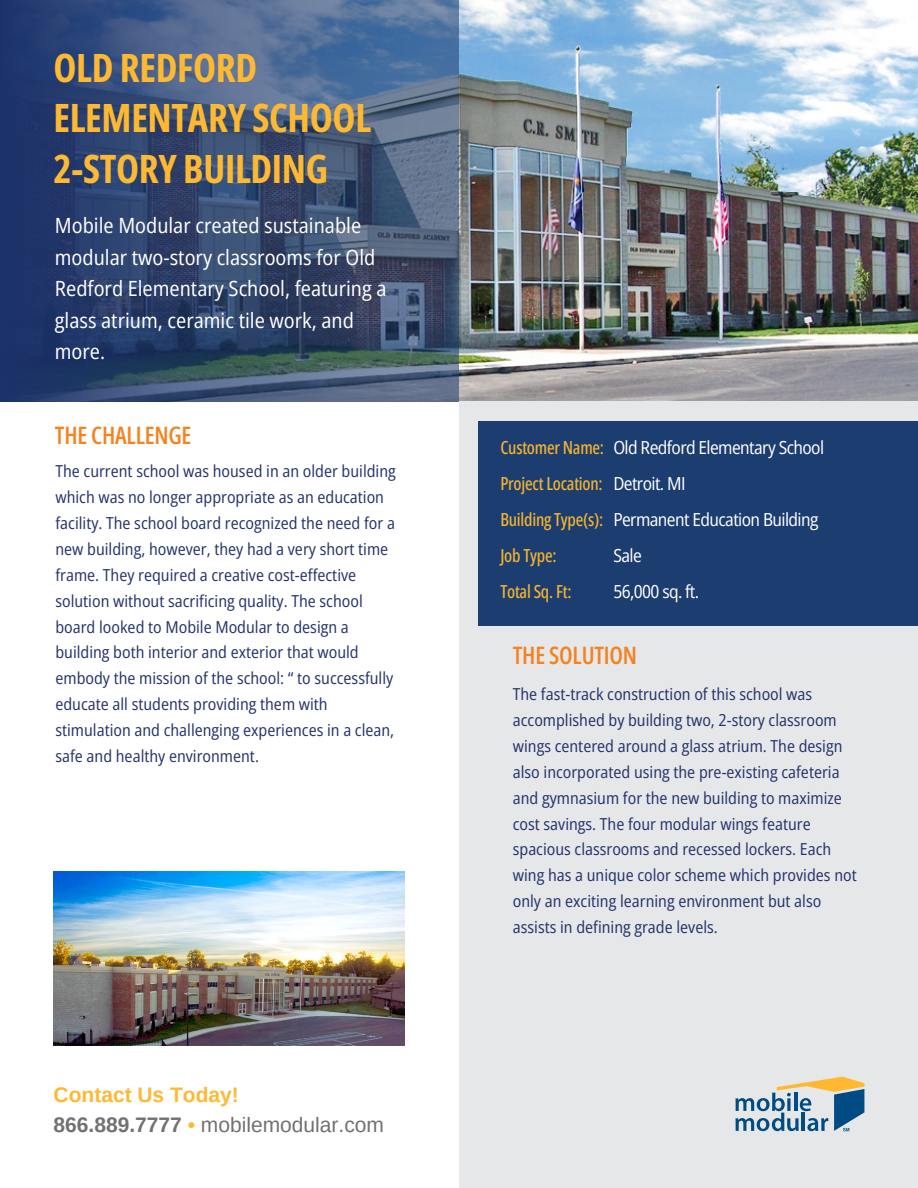
<style>
.page{position:relative;width:918px;height:1188px;background:#fff}
.page>*{position:absolute;margin:0;border:0;box-sizing:border-box;transform-origin:0 0}
.t1{font:700 39px "Open Sans Condensed";letter-spacing:-.01em;color:#feb933}
.t2{font:600 24px "Open Sans Condensed";letter-spacing:-.01em;color:#f5821f}
.t3{font:semi-condensed 21px/31.5px "Open Sans";color:#fff}
.t4{font:21px "Arimo";color:#707170}
.t5{font:700 21px "Arimo";color:#feb933}
.t6{font:semi-condensed 18px "Open Sans";letter-spacing:-.035em;color:#fff}
.t7{font:500 18px "Open Sans Condensed";letter-spacing:-.015em;color:#f6b42f}
.t8{font:semi-condensed 16.5px/25.8px "Open Sans";color:#23336b}
.s1{font-weight:700}
.s2{font-weight:700;color:#feb933}
</style>
<div class="page">
<img style="left:459px;top:0;width:459px;height:401px">
<svg style="left:405px;top:0;width:54px;height:401px;background:#546985"></svg>
<img style="left:54px;top:871px;width:351px;height:175px">
<div style="left:459px;top:401px;width:459px;height:787px;background:#e6e7e9"></div>
<div style="left:478px;top:421px;width:440px;height:205px;background:#1c3d6f"></div>
<svg style="left:736px;top:1077px;width:128px;height:54px"></svg>
<svg style="left:0;top:0;width:405px;height:401px;background:#364c74"></svg>
<p class="t1" style="left:54px;top:40px;width:205px">OLD REDFORD</p>
<p class="t1" style="left:54px;top:91px;width:319px">ELEMENTARY SCHOOL</p>
<p class="t1" style="left:54px;top:141px;width:276px">2-STORY BUILDING</p>
<p class="t3" style="left:55px;top:209px;width:333px">Mobile Modular created sustainable modular two-story classrooms for Old<br>Redford Elementary School, featuring a glass atrium, ceramic tile work, and more.</p>
<p class="t2" style="left:55px;top:418px;width:138px">THE CHALLENGE</p>
<p class="t8" style="left:55px;top:458px;width:342px">The current school was housed in an older building which was no longer appropriate as an education facility. The school board recognized the need for a new building, however, they had a very short time frame. They required a creative cost-effective solution without sacrificing quality. The school board looked to Mobile Modular to design a building both interior and exterior that would embody the mission of the school: “ to successfully educate all students providing them with stimulation and challenging experiences in a clean, safe and healthy environment.</p>
<p class="t5" style="left:54px;top:1083px;width:187px">Contact Us Today!</p>
<p class="t4" style="left:54px;top:1113px;width:332px"><span class="s1">866.889.7777</span> <span class="s2">•</span> mobilemodular.com</p>
<p class="t7" style="left:500px;top:435px;width:105px">Customer Name:</p>
<p class="t7" style="left:500px;top:471px;width:104px">Project Location:</p>
<p class="t7" style="left:500px;top:507px;width:105px">Building Type(s):</p>
<p class="t7" style="left:500px;top:543px;width:58px">Job Type:</p>
<p class="t7" style="left:500px;top:579px;width:73px">Total Sq. Ft:</p>
<p class="t6" style="left:613px;top:435px;width:212px">Old Redford Elementary School</p>
<p class="t6" style="left:613px;top:471px;width:74px">Detroit. MI</p>
<p class="t6" style="left:613px;top:507px;width:207px">Permanent Education Building</p>
<p class="t6" style="left:613px;top:543px;width:30px">Sale</p>
<p class="t6" style="left:613px;top:579px;width:87px">56,000 sq. ft.</p>
<p class="t2" style="left:513px;top:639px;width:126px">THE SOLUTION</p>
<p class="t8" style="left:513px;top:681px;width:345px">The fast-track construction of this school was accomplished by building two, 2-story classroom wings centered around a glass atrium. The design also incorporated using the pre-existing cafeteria and gymnasium for the new building to maximize cost savings. The four modular wings feature spacious classrooms and recessed lockers. Each wing has a unique color scheme which provides not only an exciting learning environment but also assists in defining grade levels.</p>
</div>
